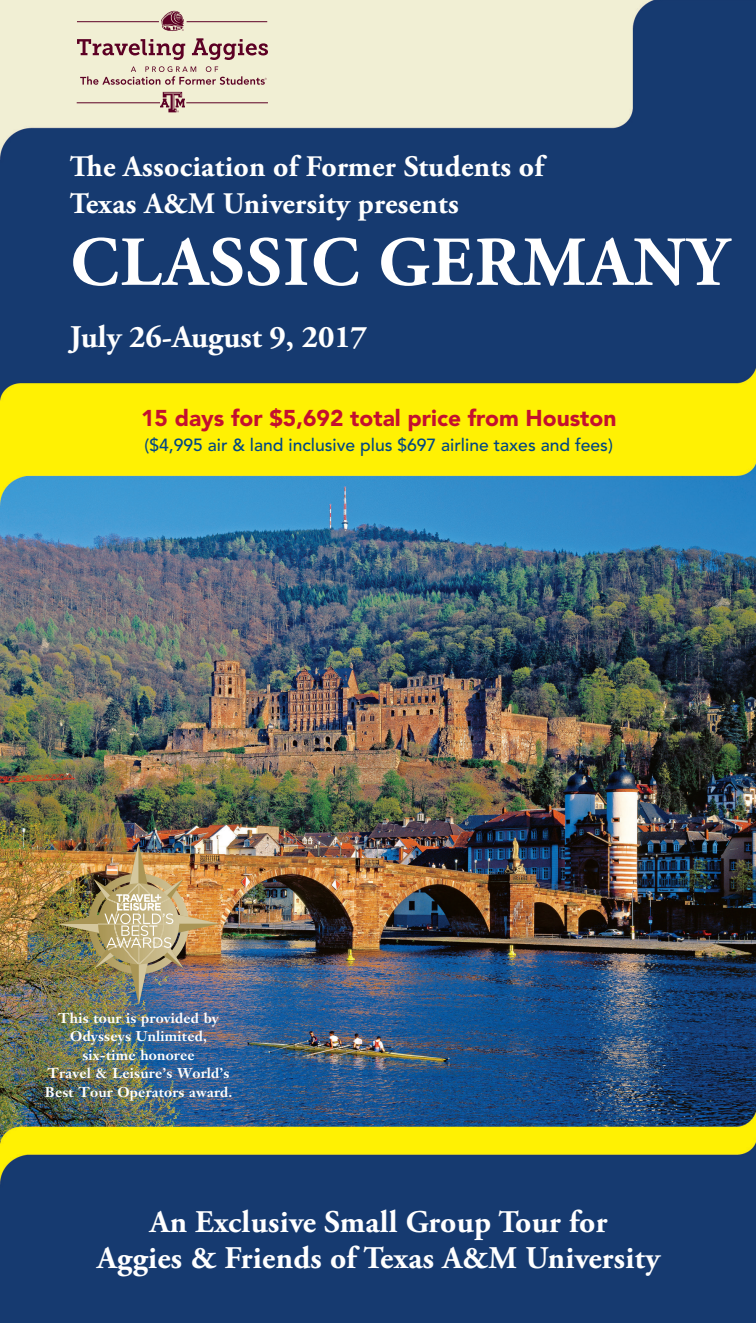
<style>
.page{position:relative;width:756px;height:1323px;background:#fff}
.page>*{position:absolute;margin:0;border:0;box-sizing:border-box;transform-origin:0 0}
.Trip_Title__square_v{font:700 70px "Adobe Garamond Pro";letter-spacing:.025em;color:#fff}
.Small_Group_Tour_Tex{font:700 31.5px/36.8px "Adobe Garamond Pro";letter-spacing:.01em;color:#fff;text-align:center}
.Travel_Dates{font:700 31.5px "Adobe Garamond Pro";color:#fff}
.School_Name{font:700 29.75px/36.8px "Adobe Garamond Pro";letter-spacing:.01em;color:#fff}
.t1{font:900 22.75px "Avenir";color:#c3102f}
.t2{font:500 17.5px "Avenir";color:#004684}
.Award_Text{font:700 14px/18.4px "Janson Text";letter-spacing:.015em;color:#fff;text-align:center}
</style>
<div class="page">
<img style="left:0;top:0;width:756px;height:1323px">
<img style="left:58px;top:843px;width:162px;height:162px">
<svg style="left:77px;top:39px;width:108px;height:21px;background:#c3a59e"></svg>
<svg style="left:192px;top:38px;width:76px;height:22px;background:#bfa09a"></svg>
<hr style="left:77px;top:103px;width:83px;height:1px;background:#5c0025">
<hr style="left:186px;top:103px;width:82px;height:1px;background:#5c0025">
<hr style="left:77px;top:21px;width:82px;height:1px;background:#5c0025">
<hr style="left:187px;top:21px;width:80px;height:1px;background:#5c0025">
<svg style="left:161px;top:11px;width:24px;height:21px"></svg>
<svg style="left:80px;top:66px;width:187px;height:19px;background:#d8c7b6"></svg>
<svg style="left:160px;top:92px;width:25px;height:20px"></svg>
<p class="School_Name" style="left:70px;top:149px;width:475px">The Association of Former Students of<br>Texas A&amp;M University presents</p>
<p class="Trip_Title__square_v" style="left:70px;top:222px;width:659px">CLASSIC GERMANY</p>
<p class="Travel_Dates" style="left:70px;top:319px;width:299px">July 26-August 9, 2017</p>
<h3 class="t1" style="left:141px;top:404px;width:477px">15 days for $5,692 total price from Houston</h3>
<p class="t2" style="left:145px;top:434px;width:470px">($4,995 air &amp; land inclusive plus $697 airline taxes and fees)</p>
<p class="Award_Text" style="left:45px;top:1009px;width:189px">This tour is provided by<br>Odysseys Unlimited, six-time honoree<br>Travel &amp; Leisure’s World’s<br>Best Tour Operators award.</p>
<p class="Small_Group_Tour_Tex" style="left:97px;top:1204px;width:565px">An Exclusive Small Group Tour for<br>Aggies &amp; Friends of Texas A&amp;M University</p>
</div>
